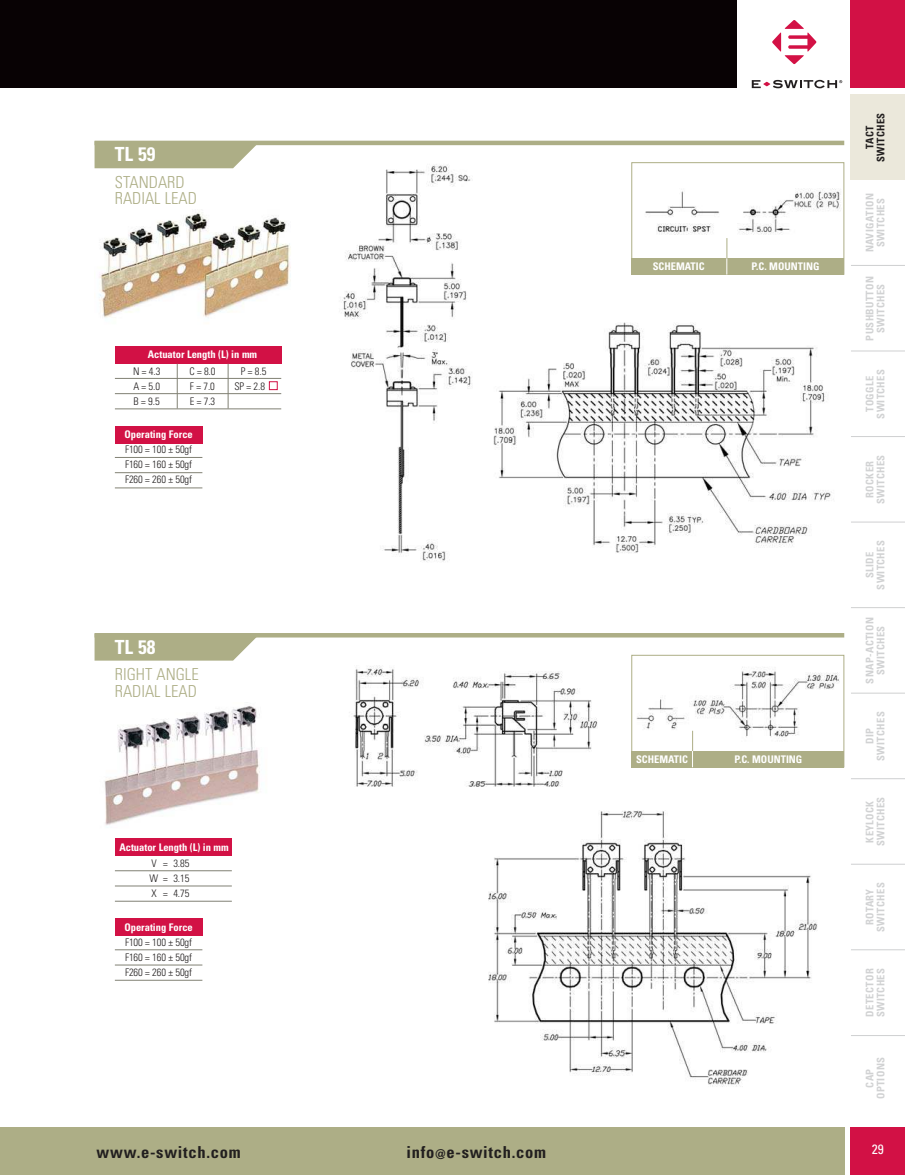
<style>
.page{position:relative;width:905px;height:1175px;background:#fff}
.page>*{position:absolute;margin:0;border:0;box-sizing:border-box;transform-origin:0 0}
.t1{font:700 condensed 19.5px "Univers";color:#fff}
.t2{font:300 condensed 16.5px/16.5px "Univers";color:#adae86}
.t3{font:700 condensed 16.5px "Univers";letter-spacing:.045em;color:#221f1f}
.t4{font:condensed 13.5px "Univers";color:#fff}
.t5{font:700 condensed 10.5px/11.2px "Univers";letter-spacing:.035em;color:#d1d2d3;text-align:center}
.t6{font:300 condensed 10.5px/15px "Univers";letter-spacing:-.01em;color:#221f1f;text-align:justify}
.t7{font:700 condensed 10.5px "Univers";color:#fff}
.t8{font:700 condensed 10.5px/11.2px "Univers";letter-spacing:.035em;color:#221f1f;text-align:center}
.s1{font-size:13.5px}
</style>
<div class="page">
<div style="left:0;top:1127px;width:844px;height:47px;background:#adae86"></div>
<div style="left:851px;top:0;width:53px;height:88px;background:#d21145"></div>
<div style="left:851px;top:1127px;width:53px;height:47px;background:#d21145"></div>
<hr style="left:851px;top:265px;width:53px;height:1px;background:#d1d2d3">
<hr style="left:851px;top:350px;width:53px;height:1px;background:#d1d2d3">
<hr style="left:851px;top:436px;width:53px;height:1px;background:#d1d2d3">
<hr style="left:851px;top:521px;width:53px;height:1px;background:#d1d2d3">
<hr style="left:851px;top:607px;width:53px;height:1px;background:#d1d2d3">
<hr style="left:851px;top:692px;width:53px;height:1px;background:#d1d2d3">
<hr style="left:851px;top:778px;width:53px;height:1px;background:#d1d2d3">
<hr style="left:851px;top:863px;width:53px;height:1px;background:#d1d2d3">
<hr style="left:851px;top:949px;width:53px;height:1px;background:#d1d2d3">
<hr style="left:851px;top:1035px;width:53px;height:1px;background:#d1d2d3">
<div style="left:851px;top:95px;width:53px;height:85px;background:#ebe8db"></div>
<div style="left:0;top:0;width:736px;height:88px;background:#080204"></div>
<svg style="left:772px;top:20px;width:44px;height:44px"></svg>
<svg style="left:751px;top:80px;width:91px;height:8px"></svg>
<img style="left:488px;top:810px;width:330px;height:277px">
<img style="left:99px;top:212px;width:192px;height:106px">
<svg style="left:94px;top:141px;width:166px;height:27px;background:#b4b591"></svg>
<hr style="left:95px;top:141px;width:749px;height:4px;background:#adae86">
<div style="left:115px;top:426px;width:88px;height:17px;background:#d21145"></div>
<hr style="left:115px;top:457px;width:87px;height:1px;background:#818174">
<hr style="left:115px;top:472px;width:87px;height:1px;background:#818174">
<hr style="left:115px;top:487px;width:87px;height:1px;background:#818174">
<div style="left:115px;top:346px;width:166px;height:17px;background:#d21145"></div>
<div style="left:269px;top:381px;width:8px;height:9px;border:1px solid #d21145"></div>
<hr style="left:115px;top:378px;width:166px;height:1px;background:#818174">
<hr style="left:115px;top:393px;width:166px;height:1px;background:#818174">
<hr style="left:115px;top:408px;width:166px;height:1px;background:#818174">
<hr style="left:177px;top:364px;width:1px;height:44px;background:#818174">
<hr style="left:228px;top:364px;width:1px;height:44px;background:#818174">
<img style="left:645px;top:188px;width:196px;height:70px">
<div style="left:631px;top:162px;width:213px;height:113px;border:1px solid #adae86"></div>
<img style="left:342px;top:164px;width:129px;height:398px">
<img style="left:493px;top:322px;width:341px;height:231px">
<img style="left:104px;top:706px;width:156px;height:119px">
<svg style="left:94px;top:633px;width:166px;height:27px;background:#b4b591"></svg>
<hr style="left:95px;top:633px;width:749px;height:4px;background:#adae86">
<div style="left:115px;top:918px;width:88px;height:17px;background:#d21145"></div>
<hr style="left:115px;top:949px;width:87px;height:1px;background:#818174">
<hr style="left:115px;top:964px;width:87px;height:1px;background:#818174">
<hr style="left:115px;top:979px;width:87px;height:1px;background:#818174">
<div style="left:115px;top:838px;width:117px;height:18px;background:#d21145"></div>
<hr style="left:115px;top:870px;width:117px;height:1px;background:#818174">
<hr style="left:115px;top:885px;width:117px;height:1px;background:#818174">
<hr style="left:115px;top:900px;width:117px;height:1px;background:#818174">
<img style="left:636px;top:667px;width:204px;height:84px">
<div style="left:631px;top:655px;width:213px;height:112px;border:1px solid #adae86"></div>
<img style="left:349px;top:665px;width:249px;height:122px">
<div style="left:631px;top:258px;width:213px;height:17px;background:#adae86"></div>
<svg style="left:726px;top:238px;width:1px;height:36px"></svg>
<div style="left:631px;top:751px;width:213px;height:16px;background:#adae86"></div>
<svg style="left:692px;top:730px;width:1px;height:37px"></svg>
<h1 class="t1" style="left:115px;top:147px;width:42px">TL 59</h1>
<h2 class="t2" style="left:115px;top:175px;width:83px">STANDARD<br>RADIAL LEAD</h2>
<p class="t7" style="left:148px;top:350px;width:111px">Actuator Length (L) in mm</p>
<p class="t6" style="left:133px;top:364px;width:29px">N = 4.3</p>
<p class="t6" style="left:189px;top:364px;width:28px">C = 8.0</p>
<p class="t6" style="left:241px;top:364px;width:27px">P = 8.5</p>
<p class="t6" style="left:133px;top:379px;width:28px">A = 5.0</p>
<p class="t6" style="left:190px;top:379px;width:26px">F = 7.0</p>
<p class="t6" style="left:234px;top:379px;width:32px">SP = 2.8</p>
<p class="t6" style="left:134px;top:395px;width:28px">B = 9.5</p>
<p class="t6" style="left:190px;top:395px;width:27px">E = 7.3</p>
<p class="t7" style="left:124px;top:430px;width:70px">Operating Force</p>
<p class="t6" style="left:125px;top:443px;width:69px">F100 = 100 ± 50gf F160 = 160 ± 50gf F260 = 260 ± 50gf</p>
<h1 class="t1" style="left:115px;top:639px;width:42px">TL 58</h1>
<h2 class="t2" style="left:115px;top:667px;width:85px">RIGHT ANGLE<br>RADIAL LEAD</h2>
<p class="t7" style="left:119px;top:843px;width:111px">Actuator Length (L) in mm</p>
<p class="t6" style="left:150px;top:857px;width:41px">V = 3.85<br>W = 3.15<br>X = 4.75</p>
<p class="t7" style="left:124px;top:922px;width:70px">Operating Force</p>
<p class="t6" style="left:125px;top:935px;width:69px">F100 = 100 ± 50gf F160 = 160 ± 50gf F260 = 260 ± 50gf</p>
<p class="t7" style="left:652px;top:262px;width:53px">SCHEMATIC</p>
<p class="t7" style="left:751px;top:262px;width:69px">P.C. MOUNTING</p>
<p class="t7" style="left:636px;top:754px;width:53px">SCHEMATIC</p>
<p class="t7" style="left:734px;top:755px;width:69px">P.C. MOUNTING</p>
<p class="t8" style="left:864px;top:162px;width:51px;rotate:-90deg">TACT<br>SWITCHES</p>
<p class="t5" style="left:864px;top:252px;width:60px;rotate:-90deg">NAVIGATION<br>SWITCHES</p>
<p class="t5" style="left:864px;top:341px;width:66px;rotate:-90deg">PUSHBUTTON<br>SWITCHES</p>
<p class="t5" style="left:864px;top:418px;width:51px;rotate:-90deg">TOGGLE<br>SWITCHES</p>
<p class="t5" style="left:864px;top:504px;width:51px;rotate:-90deg">ROCKER<br>SWITCHES</p>
<p class="t5" style="left:864px;top:589px;width:51px;rotate:-90deg">SLIDE<br>SWITCHES</p>
<p class="t5" style="left:864px;top:683px;width:68px;rotate:-90deg">SNAP-ACTION<br>SWITCHES</p>
<p class="t5" style="left:864px;top:760px;width:51px;rotate:-90deg">DIP<br>SWITCHES</p>
<p class="t5" style="left:864px;top:846px;width:51px;rotate:-90deg">KEYLOCK<br>SWITCHES</p>
<p class="t5" style="left:864px;top:931px;width:51px;rotate:-90deg">ROTARY<br>SWITCHES</p>
<p class="t5" style="left:864px;top:1017px;width:51px;text-align:left;rotate:-90deg">DETECTOR<br>SWITCHES</p>
<p class="t5" style="left:864px;top:1099px;width:43px;rotate:-90deg">CAP<br>OPTIONS</p>
<h2 class="t3" style="left:97px;top:1145px;width:146px">www.e-switch.com</h2>
<h2 class="t3" style="left:406px;top:1145px;width:141px">info<span class="s1">@</span>e-switch.com</h2>
<p class="t4" style="left:871px;top:1141px;width:13px">29</p>
</div>
